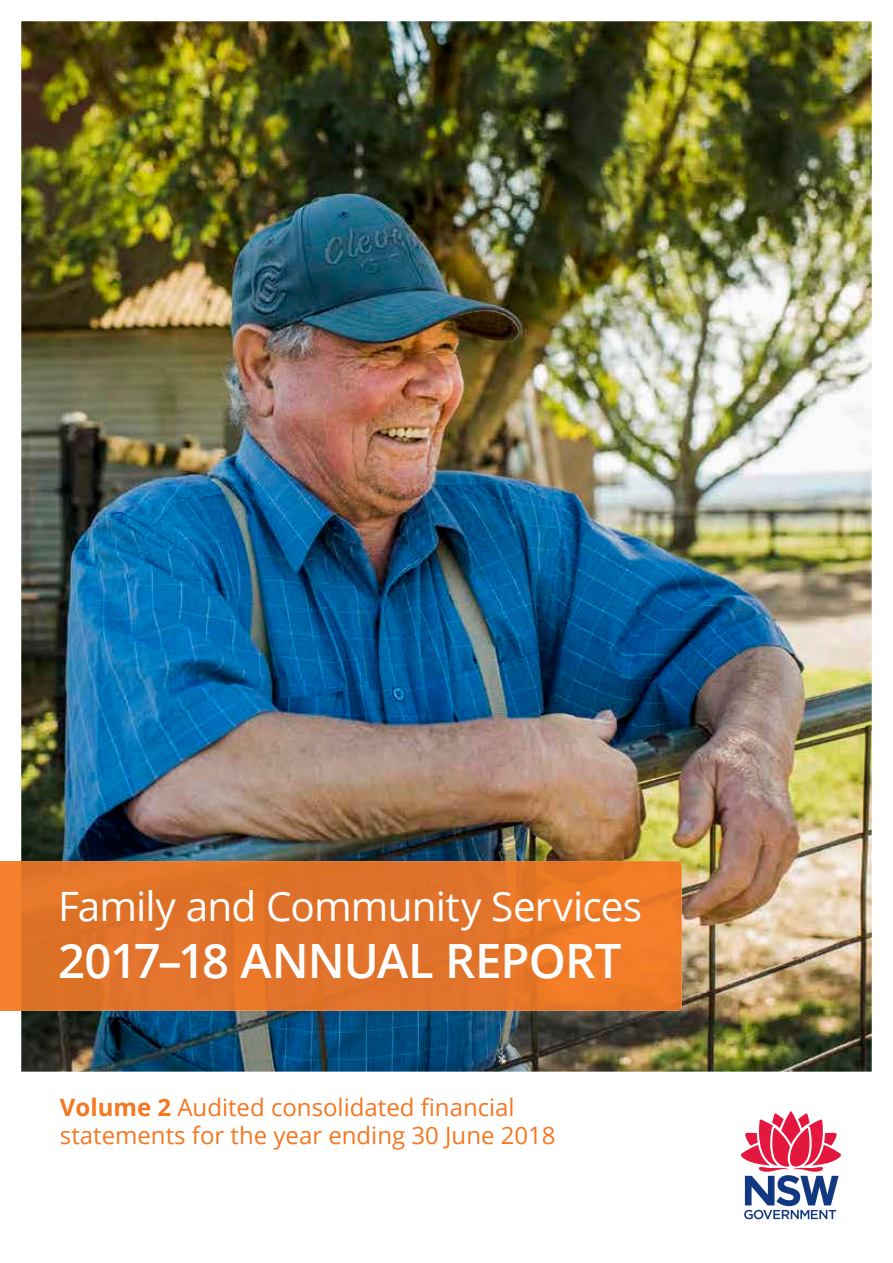
<style>
.page{position:relative;width:893px;height:1263px;background:#fff}
.page>*{position:absolute;margin:0;border:0;box-sizing:border-box;transform-origin:0 0}
.t1{font:600 47.25px "Open Sans";letter-spacing:-.02em;color:#fff}
.t2{font:40.5px "Open Sans";letter-spacing:-.02em;color:#fff}
.t3{font:24px/28.8px "Open Sans";color:#f47721}
.s1{font-weight:700}
</style>
<div class="page">
<img style="left:21px;top:21px;width:851px;height:1050px">
<svg style="left:741px;top:1111px;width:100px;height:108px"></svg>
<div style="left:0;top:861px;width:21px;height:150px;background:#f5802d"></div>
<img style="left:21px;top:861px;width:661px;height:150px">
<h2 class="t2" style="left:58px;top:878px;width:585px">Family and Community Services</h2>
<h1 class="t1" style="left:58px;top:928px;width:565px">2017–18 ANNUAL REPORT</h1>
<p class="t3" style="left:60px;top:1092px;width:497px"><span class="s1">Volume 2</span> Audited consolidated financial statements for the year ending 30 June 2018</p>
</div>
